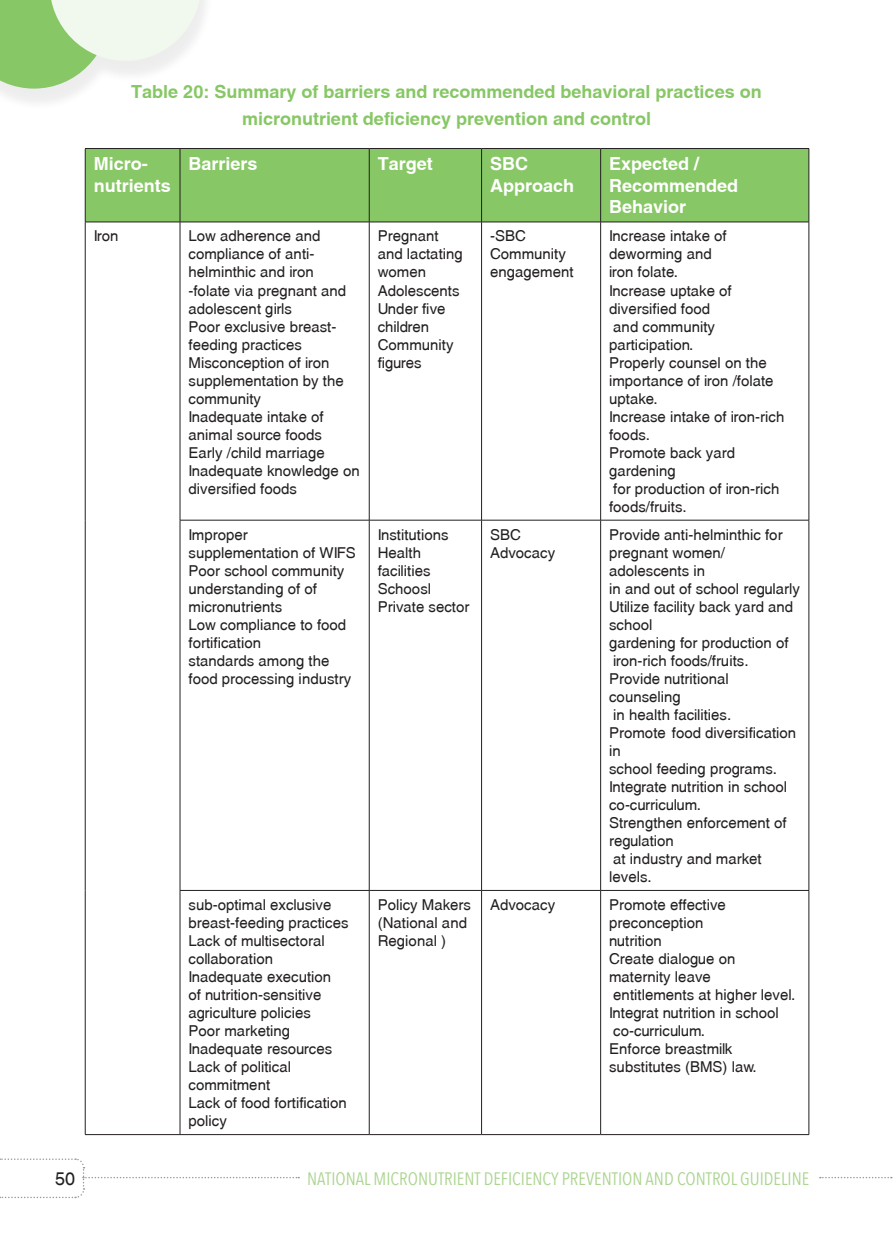
<style>
.page{position:relative;width:893px;height:1234px;background:#fff}
.page>*{position:absolute;margin:0;border:0;box-sizing:border-box;transform-origin:0 0}
.t1{font:700 18px/27px "Swansea";color:#87c765;text-align:center}
.t2{font:700 18px/21.6px "Swansea";color:#fff}
.t3{font:18px "Avenir Next Condensed";color:#acd591}
.t4{font:18px "Swansea";color:#231f20}
.t5{font:15px/18px "Swansea";color:#231f20}
</style>
<div class="page">
<div style="left:0;top:0;width:214px;height:111px;background:#231f20;opacity:.08"></div>
<svg style="left:0;top:0;width:201px;height:89px"></svg>
<svg style="left:0;top:1158px;width:299px;height:40px"></svg>
<div style="left:86px;top:149px;width:723px;height:73px;background:#87c765"></div>
<hr style="left:85px;top:148px;width:95px;height:1px;background:#231f20">
<hr style="left:85px;top:149px;width:1px;height:73px;background:#231f20">
<hr style="left:180px;top:148px;width:189px;height:1px;background:#231f20">
<hr style="left:180px;top:149px;width:1px;height:73px;background:#231f20">
<hr style="left:369px;top:148px;width:113px;height:1px;background:#231f20">
<hr style="left:369px;top:149px;width:1px;height:73px;background:#231f20">
<hr style="left:482px;top:148px;width:119px;height:1px;background:#231f20">
<hr style="left:481px;top:149px;width:1px;height:73px;background:#231f20">
<hr style="left:601px;top:148px;width:208px;height:1px;background:#231f20">
<hr style="left:600px;top:149px;width:1px;height:73px;background:#231f20">
<hr style="left:809px;top:149px;width:1px;height:73px;background:#231f20">
<hr style="left:85px;top:222px;width:95px;height:1px;background:#231f20">
<hr style="left:85px;top:222px;width:1px;height:298px;background:#231f20">
<hr style="left:85px;top:520px;width:1px;height:370px;background:#231f20">
<hr style="left:85px;top:890px;width:1px;height:244px;background:#231f20">
<hr style="left:180px;top:222px;width:189px;height:1px;background:#231f20">
<hr style="left:180px;top:222px;width:1px;height:298px;background:#231f20">
<hr style="left:369px;top:222px;width:113px;height:1px;background:#231f20">
<hr style="left:369px;top:222px;width:1px;height:298px;background:#231f20">
<hr style="left:482px;top:222px;width:119px;height:1px;background:#231f20">
<hr style="left:481px;top:222px;width:1px;height:298px;background:#231f20">
<hr style="left:601px;top:222px;width:208px;height:1px;background:#231f20">
<hr style="left:600px;top:222px;width:1px;height:298px;background:#231f20">
<hr style="left:809px;top:222px;width:1px;height:298px;background:#231f20">
<hr style="left:180px;top:520px;width:189px;height:1px;background:#231f20">
<hr style="left:180px;top:520px;width:1px;height:370px;background:#231f20">
<hr style="left:369px;top:520px;width:113px;height:1px;background:#231f20">
<hr style="left:369px;top:520px;width:1px;height:370px;background:#231f20">
<hr style="left:482px;top:520px;width:119px;height:1px;background:#231f20">
<hr style="left:481px;top:520px;width:1px;height:370px;background:#231f20">
<hr style="left:601px;top:520px;width:208px;height:1px;background:#231f20">
<hr style="left:600px;top:520px;width:1px;height:370px;background:#231f20">
<hr style="left:809px;top:520px;width:1px;height:370px;background:#231f20">
<hr style="left:180px;top:890px;width:189px;height:1px;background:#231f20">
<hr style="left:180px;top:890px;width:1px;height:244px;background:#231f20">
<hr style="left:369px;top:890px;width:113px;height:1px;background:#231f20">
<hr style="left:369px;top:890px;width:1px;height:244px;background:#231f20">
<hr style="left:482px;top:890px;width:119px;height:1px;background:#231f20">
<hr style="left:481px;top:890px;width:1px;height:244px;background:#231f20">
<hr style="left:601px;top:890px;width:208px;height:1px;background:#231f20">
<hr style="left:600px;top:890px;width:1px;height:244px;background:#231f20">
<hr style="left:809px;top:890px;width:1px;height:244px;background:#231f20">
<hr style="left:85px;top:1134px;width:95px;height:1px;background:#231f20">
<hr style="left:180px;top:1134px;width:189px;height:1px;background:#231f20">
<hr style="left:369px;top:1134px;width:113px;height:1px;background:#231f20">
<hr style="left:482px;top:1134px;width:119px;height:1px;background:#231f20">
<hr style="left:601px;top:1134px;width:208px;height:1px;background:#231f20">
<p class="t1" style="left:131px;top:78px;width:632px">Table 20: Summary of barriers and recommended behavioral practices on micronutrient deficiency prevention and control</p>
<p class="t2" style="left:94px;top:153px;width:78px">Micro&shy;nutrients</p>
<p class="t2" style="left:189px;top:153px;width:71px">Barriers</p>
<p class="t2" style="left:378px;top:153px;width:57px">Target</p>
<p class="t2" style="left:490px;top:153px;width:86px">SBC<br>Approach</p>
<p class="t2" style="left:609px;top:153px;width:131px">Expected /<br>Recommended<br>Behavior</p>
<p class="t5" style="left:94px;top:227px;width:26px">Iron</p>
<p class="t5" style="left:189px;top:227px;width:173px">Low adherence and compliance of anti&shy;helminthic and iron<br>-folate via pregnant and adolescent girls<br>Poor exclusive breast&shy;feeding practices<br>Misconception of iron supplementation by the community<br>Inadequate intake of animal source foods<br>Early /child marriage<br>Inadequate knowledge on diversified foods</p>
<p class="t5" style="left:378px;top:227px;width:87px">Pregnant and lactating women<br>Adolescents<br>Under five children<br>Community figures</p>
<p class="t5" style="left:490px;top:227px;width:85px">-SBC<br>Community engagement</p>
<p class="t5" style="left:609px;top:227px;width:177px">Increase intake of deworming and<br>iron folate.<br>Increase uptake of diversified food<br>and community participation.<br>Properly counsel on the importance of iron /folate uptake.<br>Increase intake of iron-rich foods.<br>Promote back yard gardening<br>for production of iron-rich foods/fruits.</p>
<p class="t5" style="left:189px;top:525px;width:169px">Improper supplementation of WIFS<br>Poor school community understanding of of micronutrients<br>Low compliance to food fortification<br>standards among the food processing industry</p>
<p class="t5" style="left:378px;top:525px;width:93px">Institutions<br>Health facilities<br>Schoosl<br>Private sector</p>
<p class="t5" style="left:490px;top:525px;width:67px">SBC<br>Advocacy</p>
<p class="t5" style="left:609px;top:525px;width:192px">Provide anti-helminthic for pregnant women/ adolescents in<br>in and out of school regularly<br>Utilize facility back yard and school<br>gardening for production of iron-rich foods/fruits.<br>Provide nutritional counseling<br>in health facilities.<br>Promote food diversification in<br>school feeding programs.<br>Integrate nutrition in school co-curriculum.<br>Strengthen enforcement of regulation<br>at industry and market levels.</p>
<p class="t5" style="left:189px;top:895px;width:162px">sub-optimal exclusive breast-feeding practices<br>Lack of multisectoral collaboration<br>Inadequate execution<br>of nutrition-sensitive agriculture policies<br>Poor marketing<br>Inadequate resources<br>Lack of political commitment<br>Lack of food fortification policy</p>
<p class="t5" style="left:378px;top:895px;width:95px">Policy Makers (National and<br>Regional )</p>
<p class="t5" style="left:490px;top:895px;width:67px">Advocacy</p>
<p class="t5" style="left:609px;top:895px;width:188px">Promote effective preconception<br>nutrition<br>Create dialogue on maternity leave entitlements at higher level.<br>Integrat nutrition in school co-curriculum.<br>Enforce breastmilk substitutes (BMS) law.</p>
<p class="t4" style="left:55px;top:1167px;width:22px">50</p>
<p class="t3" style="left:307px;top:1162px;width:296px">NATIONAL MICRONUTRIENT DEFICIENCY PREVENTION</p>
<p class="t3" style="left:646px;top:1162px;width:50px">AND CONTROL</p>
<p class="t3" style="left:740px;top:1162px;width:18px">GUIDELINE</p>
</div>
